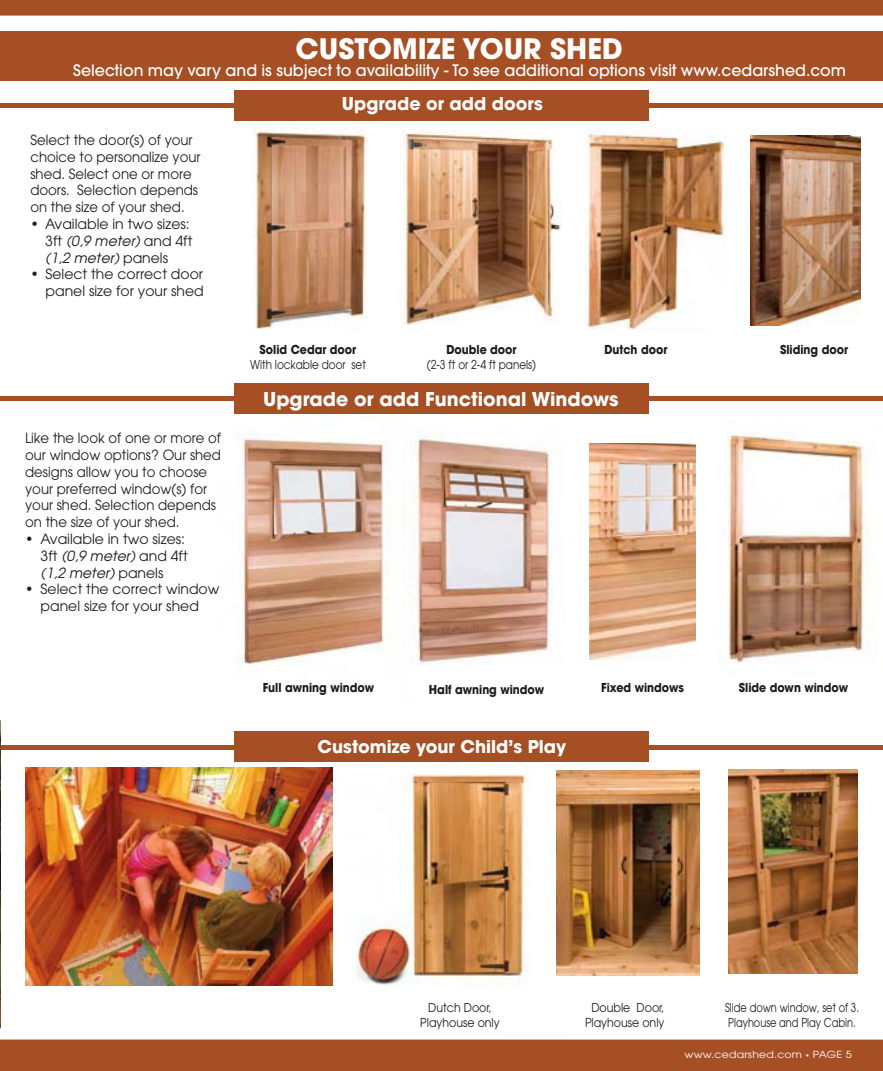
<style>
.page{position:relative;width:883px;height:1071px;background:#fff}
.page>*{position:absolute;margin:0;border:0;box-sizing:border-box;transform-origin:0 0}
.t1{font:700 28px "Avant Garde";color:#fff}
.t2{font:700 18.9px "Avant Garde";color:#fff}
.t3{font:700 17.5px "Avant Garde";color:#fff}
.t4{font:500 15.75px "Avant Garde";color:#fff}
.t5{font:14px/16.8px "Avant Garde";color:#1c1c1a;scale:.95 1}
.t6{font:14px/16.8px "Avant Garde";color:#1c1c1a}
.t7{font:700 12.25px "Avant Garde";color:#1c1c1a;scale:.9 1}
.t8{font:12.25px/14.7px "Avant Garde";color:#1c1c1a;text-align:center;scale:.85 1}
.t9{font:12.25px/14.7px "Avant Garde";color:#1c1c1a;text-align:center;scale:.9 1}
.t10{font:12.25px/14.7px "Avant Garde";color:#1c1c1a;scale:.8 1}
.t11{font:9.8px "Avant Garde";letter-spacing:.02em;color:#fff;scale:1.11 1}
.s1{font-style:italic}
.s2{font-weight:700}
.s3{font-size:6.83px}
</style>
<div class="page">
<img style="left:237px;top:431px;width:153px;height:242px">
<img style="left:254px;top:127px;width:113px;height:202px">
<img style="left:400px;top:131px;width:161px;height:193px">
<img style="left:586px;top:128px;width:140px;height:202px">
<img style="left:414px;top:438px;width:139px;height:227px">
<img style="left:589px;top:443px;width:105px;height:216px">
<img style="left:356px;top:773px;width:172px;height:212px">
<img style="left:728px;top:769px;width:129px;height:205px">
<img style="left:556px;top:770px;width:142px;height:205px">
<img style="left:750px;top:135px;width:110px;height:191px">
<img style="left:726px;top:432px;width:143px;height:231px">
<img style="left:26px;top:768px;width:306px;height:218px">
<div style="left:0;top:1039px;width:883px;height:32px;background:#a64f25"></div>
<div style="left:0;top:0;width:882px;height:16px;background:#a64f25"></div>
<div style="left:0;top:396px;width:243px;height:5px;background:#a64f25"></div>
<div style="left:641px;top:396px;width:241px;height:5px;background:#a64f25"></div>
<div style="left:0;top:103px;width:243px;height:5px;background:#a64f25"></div>
<div style="left:641px;top:103px;width:241px;height:5px;background:#a64f25"></div>
<hr style="left:0;top:745px;width:243px;height:4px;background:#a64f25">
<hr style="left:641px;top:745px;width:241px;height:4px;background:#a64f25">
<div style="left:0;top:32px;width:882px;height:49px;background:#a64f25"></div>
<div style="left:234px;top:383px;width:414px;height:31px;background:#a64f25"></div>
<div style="left:234px;top:90px;width:414px;height:30px;background:#a64f25"></div>
<div style="left:234px;top:732px;width:414px;height:30px;background:#a64f25"></div>
<svg style="left:0;top:720px;width:1px;height:308px"></svg>
<p class="t1" style="left:295px;top:30px;width:329px">CUSTOMIZE YOUR SHED</p>
<p class="t4" style="left:73px;top:60px;width:774px">Selection may vary and is subject to availability - To see additional options visit www.cedarshed.com</p>
<p class="t5" style="left:30px;top:132px;width:180px">Select the door(s) of your choice to personalize your shed. Select one or more doors. Selection depends on the size of your shed.</p>
<p class="t6" style="left:45px;top:216px;width:149px;text-indent:-15px">• Available in two sizes:<br>3ft <span class="s1">(0,9 meter)</span> and 4ft <span class="s1">(1,2 meter)</span> panels</p>
<p class="t6" style="left:30px;top:266px;width:175px;text-align:right">• Select the correct door panel size for your shed</p>
<p class="t5" style="left:25px;top:430px;width:208px">Like the look of one or more of our window options? Our shed designs allow you to choose your preferred window(s) for your shed. Selection depends on the size of your shed.</p>
<p class="t6" style="left:41px;top:531px;width:149px;text-indent:-15px">• Available in two sizes:<br>3ft <span class="s1">(0,9 meter)</span> and 4ft <span class="s1">(1,2 meter)</span> panels</p>
<p class="t6" style="left:25px;top:581px;width:196px;text-align:center">• Select the correct window panel size for your shed</p>
<p class="t3" style="left:342px;top:93px;width:202px">Upgrade or add doors</p>
<p class="t8" style="left:250px;top:342px;width:138px"><span class="s2">Solid Cedar door<br></span>With lockable door set</p>
<p class="t8" style="left:426px;top:342px;width:130px"><span class="s2">Double door<br></span>(2-3 ft or 2-4 ft panels)</p>
<p class="t7" style="left:604px;top:342px;width:71px">Dutch door</p>
<p class="t2" style="left:263px;top:387px;width:357px">Upgrade or add Functional Windows</p>
<p class="t7" style="left:262px;top:679px;width:125px">Full awning window</p>
<p class="t7" style="left:428px;top:682px;width:129px">Half awning window</p>
<p class="t7" style="left:600px;top:679px;width:94px">Fixed windows</p>
<p class="t3" style="left:317px;top:735px;width:250px">Customize your Child’s Play</p>
<p class="t7" style="left:779px;top:342px;width:77px">Sliding door</p>
<p class="t7" style="left:738px;top:679px;width:123px">Slide down window</p>
<p class="t9" style="left:420px;top:1000px;width:90px">Dutch Door,<br>Playhouse only</p>
<p class="t9" style="left:584px;top:1000px;width:90px">Double Door,<br>Playhouse only</p>
<p class="t10" style="left:724px;top:1001px;width:169px">Slide down window, set of 3.<br>Playhouse and Play Cabin.</p>
<p class="t11" style="left:684px;top:1049px;width:152px">www.cedarshed.com <span class="s3">•</span> PAGE 5</p>
</div>
